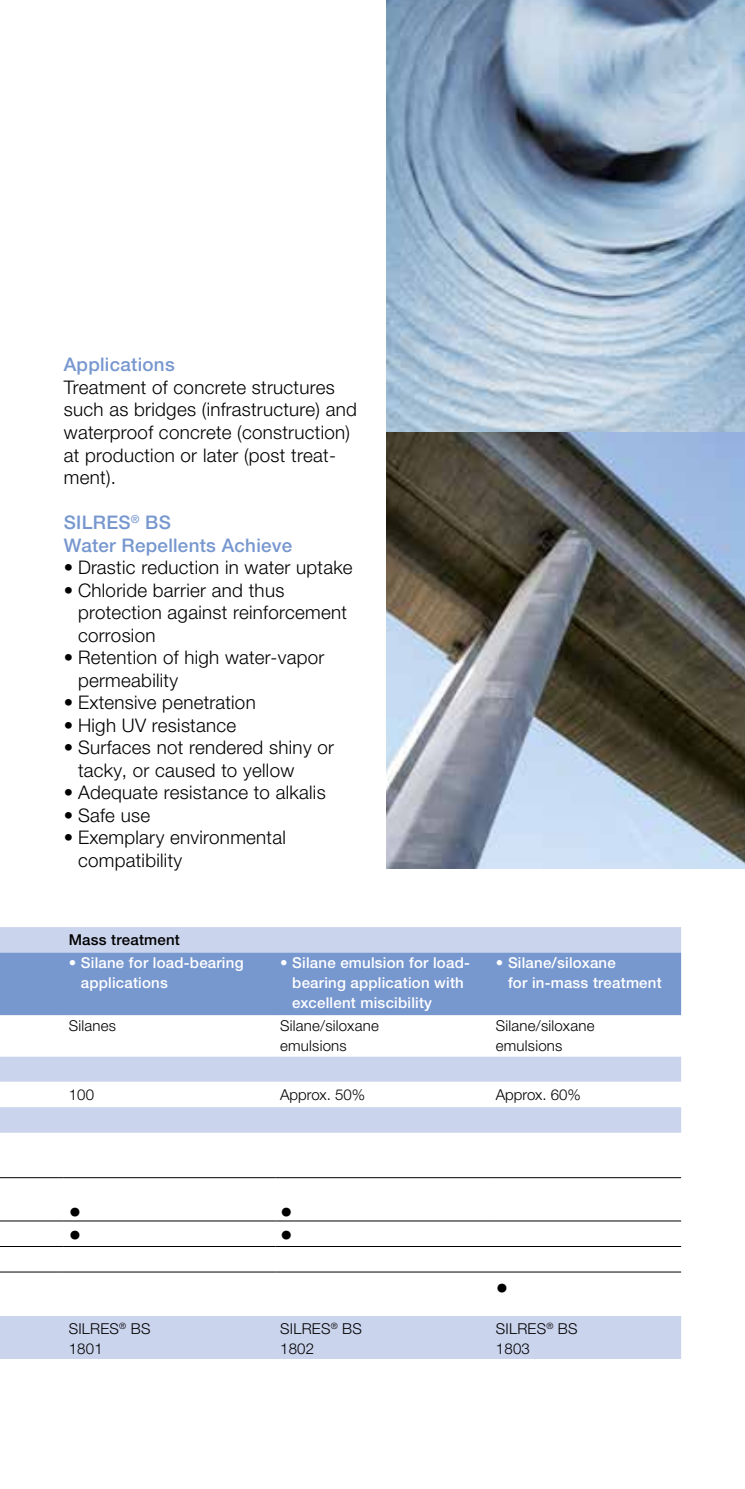
<style>
.page{position:relative;width:745px;height:1489px;background:#fff}
.page>*{position:absolute;margin:0;border:0;box-sizing:border-box;transform-origin:0 0}
.t1{font:25px "Neue Helveticafor WACKER 45";color:#000}
.t2{font:18.75px/22.5px "Neue Helveticafor WACKER 45";letter-spacing:.015em;color:#000}
.t3{font:18.75px/22.5px "Neue Helveticafor WACKER 65";letter-spacing:.015em;color:#7797cf}
.t4{font:15px/20px "Neue Helveticafor WACKER 65";letter-spacing:.015em;color:#fff}
.t5{font:15px/20px "Neue Helveticafor WACKER 45";letter-spacing:.015em;color:#000}
.t6{font:15px "Neue Helveticafor WACKER 65";letter-spacing:.015em;color:#000}
</style>
<div class="page">
<img style="left:386px;top:0;width:358px;height:432px">
<img style="left:386px;top:432px;width:358px;height:436px">
<svg style="left:0;top:927px;width:680px;height:431px"></svg>
<div style="left:0;top:952px;width:680px;height:63px;background:#7797cf"></div>
<hr style="left:0;top:1015px;width:64px;height:1px;background:#fff">
<hr style="left:64px;top:1015px;width:211px;height:1px;background:#fff">
<hr style="left:275px;top:1015px;width:215px;height:1px;background:#fff">
<hr style="left:490px;top:1015px;width:190px;height:1px;background:#fff">
<hr style="left:0;top:1055px;width:64px;height:1px;background:#fff">
<hr style="left:64px;top:1055px;width:211px;height:1px;background:#fff">
<hr style="left:275px;top:1055px;width:215px;height:1px;background:#fff">
<hr style="left:490px;top:1055px;width:190px;height:1px;background:#fff">
<hr style="left:64px;top:1220px;width:211px;height:1px;background:#000">
<hr style="left:275px;top:1220px;width:215px;height:1px;background:#000">
<hr style="left:490px;top:1220px;width:190px;height:1px;background:#000">
<hr style="left:64px;top:1245px;width:211px;height:1px;background:#000">
<hr style="left:275px;top:1245px;width:215px;height:1px;background:#000">
<hr style="left:490px;top:1245px;width:190px;height:1px;background:#000">
<hr style="left:64px;top:1271px;width:211px;height:1px;background:#000">
<hr style="left:275px;top:1271px;width:215px;height:1px;background:#000">
<hr style="left:490px;top:1271px;width:190px;height:1px;background:#000">
<hr style="left:64px;top:1177px;width:211px;height:1px;background:#000">
<hr style="left:275px;top:1177px;width:215px;height:1px;background:#000">
<hr style="left:490px;top:1177px;width:190px;height:1px;background:#000">
<hr style="left:0;top:1177px;width:64px;height:1px;background:#000">
<hr style="left:0;top:1220px;width:64px;height:1px;background:#000">
<hr style="left:0;top:1245px;width:64px;height:1px;background:#000">
<hr style="left:0;top:1271px;width:64px;height:1px;background:#000">
<p class="t3" style="left:64px;top:353px;width:112px">Applications</p>
<p class="t2" style="left:64px;top:376px;width:294px">Treatment of concrete structures such as bridges (infrastructure) and waterproof concrete (construction) at production or later (post treat&shy;ment).</p>
<p class="t3" style="left:64px;top:511px;width:230px">SILRES<sup>®</sup> BS<br>Water Repellents Achieve</p>
<p class="t2" style="left:64px;top:556px;width:290px">• Drastic reduction in water uptake</p>
<p class="t2" style="left:78px;top:578px;width:270px;text-indent:-14px">• Chloride barrier and thus protection against reinforcement corrosion</p>
<p class="t2" style="left:78px;top:646px;width:248px;text-indent:-14px">• Retention of high water-vapor permeability</p>
<p class="t2" style="left:64px;top:691px;width:193px">• Extensive penetration</p>
<p class="t2" style="left:64px;top:713px;width:174px">• High UV resistance</p>
<p class="t2" style="left:78px;top:736px;width:257px;text-indent:-14px">• Surfaces not rendered shiny or tacky, or caused to yellow</p>
<p class="t2" style="left:64px;top:781px;width:263px">• Adequate resistance to alkalis</p>
<p class="t2" style="left:64px;top:803px;width:88px">• Safe use</p>
<p class="t2" style="left:78px;top:826px;width:209px;text-indent:-14px">• Exemplary environmental compatibility</p>
<p class="t6" style="left:69px;top:930px;width:113px">Mass treatment</p>
<p class="t4" style="left:81px;top:952px;width:164px;text-indent:-12px">• Silane for load-bearing applications</p>
<p class="t4" style="left:292px;top:952px;width:179px;text-indent:-12px">• Silane emulsion for load&shy;bearing application with excellent miscibility</p>
<p class="t4" style="left:507px;top:952px;width:155px;text-indent:-12px">• Silane/siloxane<br>for in-mass treatment</p>
<p class="t5" style="left:69px;top:1015px;width:49px">Silanes</p>
<p class="t5" style="left:280px;top:1015px;width:100px">Silane/siloxane emulsions</p>
<p class="t5" style="left:495px;top:1015px;width:100px">Silane/siloxane emulsions</p>
<p class="t5" style="left:69px;top:1084px;width:27px">100</p>
<p class="t5" style="left:280px;top:1084px;width:86px">Approx. 50%</p>
<p class="t5" style="left:495px;top:1084px;width:86px">Approx. 60%</p>
<h1 class="t1" style="left:69px;top:1196px;width:14px">•</h1>
<h1 class="t1" style="left:280px;top:1196px;width:14px">•</h1>
<h1 class="t1" style="left:69px;top:1219px;width:14px">•</h1>
<h1 class="t1" style="left:280px;top:1219px;width:14px">•</h1>
<h1 class="t1" style="left:495px;top:1272px;width:14px">•</h1>
<p class="t5" style="left:69px;top:1318px;width:83px">SILRES<sup>®</sup> BS<br>1801</p>
<p class="t5" style="left:280px;top:1318px;width:83px">SILRES<sup>®</sup> BS<br>1802</p>
<p class="t5" style="left:495px;top:1318px;width:83px">SILRES<sup>®</sup> BS<br>1803</p>
</div>
